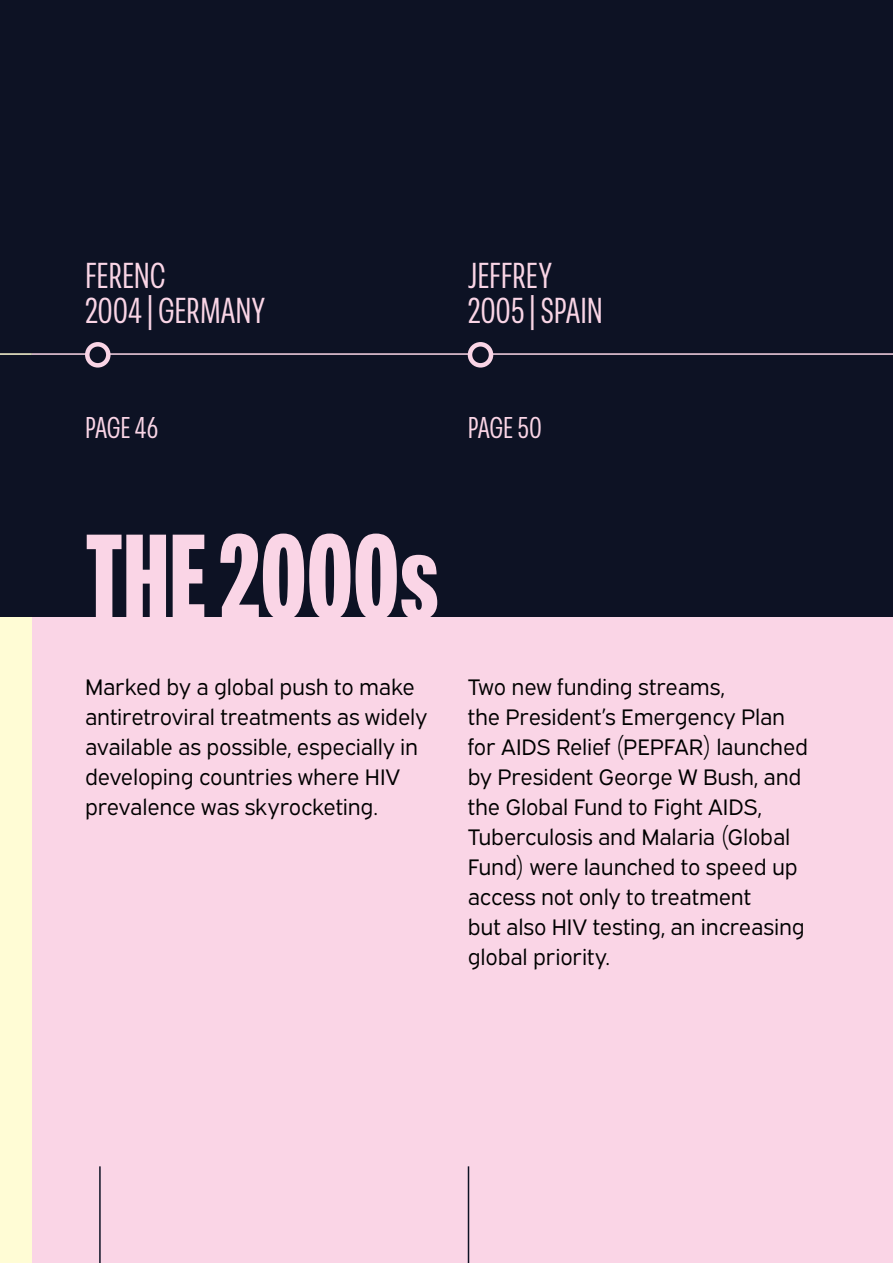
<style>
.page{position:relative;width:893px;height:1263px;background:#0d1224}
.page>*{position:absolute;margin:0;border:0;box-sizing:border-box;transform-origin:0 0}
.t1{font:900 120px "Peridot PE Comp";color:#fad5e6}
.t2{font:condensed 36px/34.5px "Peridot PE";letter-spacing:-.005em;color:#fad5e6}
.t3{font:condensed 30px "Peridot PE";letter-spacing:-.01em;color:#fad5e6}
.t4{font:22.5px/30px "Expressway Bk";letter-spacing:-.01em;color:#000}
</style>
<div class="page">
<div style="left:0;top:618px;width:893px;height:645px;background:#fad5e6"></div>
<div style="left:0;top:618px;width:32px;height:645px;background:#fffcd5"></div>
<hr style="left:32px;top:353px;width:861px;height:2px;background:#fad5e6">
<svg style="left:470px;top:344px;width:21px;height:21px"></svg>
<div style="left:468px;top:342px;width:25px;height:26px;border:4px solid #fad5e6;border-radius:50%"></div>
<svg style="left:87px;top:344px;width:21px;height:21px"></svg>
<div style="left:85px;top:342px;width:26px;height:26px;border:4px solid #fad5e6;border-radius:50%"></div>
<hr style="left:0;top:353px;width:32px;height:2px;background:#fffcd5">
<hr style="left:99px;top:1166px;width:2px;height:97px;background:#0d1224">
<hr style="left:468px;top:1166px;width:1px;height:97px;background:#0d1224">
<h2 class="t2" style="left:85px;top:255px;width:182px">FERENC<br>2004 | GERMANY</h2>
<h2 class="t2" style="left:468px;top:255px;width:137px">JEFFREY<br>2005 | SPAIN</h2>
<h3 class="t3" style="left:85px;top:404px;width:75px">PAGE 46</h3>
<h3 class="t3" style="left:468px;top:404px;width:76px">PAGE 50</h3>
<h1 class="t1" style="left:85px;top:481px;width:356px">THE 2000s</h1>
<p class="t4" style="left:85px;top:669px;width:344px">Marked by a global push to make antiretroviral treatments as widely available as possible, especially in developing countries where HIV prevalence was skyrocketing.</p>
<p class="t4" style="left:468px;top:669px;width:342px">Two new funding streams,<br>the President’s Emergency Plan for AIDS Relief (PEPFAR) launched by President George W Bush, and the Global Fund to Fight AIDS,<br>Tuberculosis and Malaria (Global<br>Fund) were launched to speed up access not only to treatment<br>but also HIV testing, an increasing global priority.</p>
</div>
